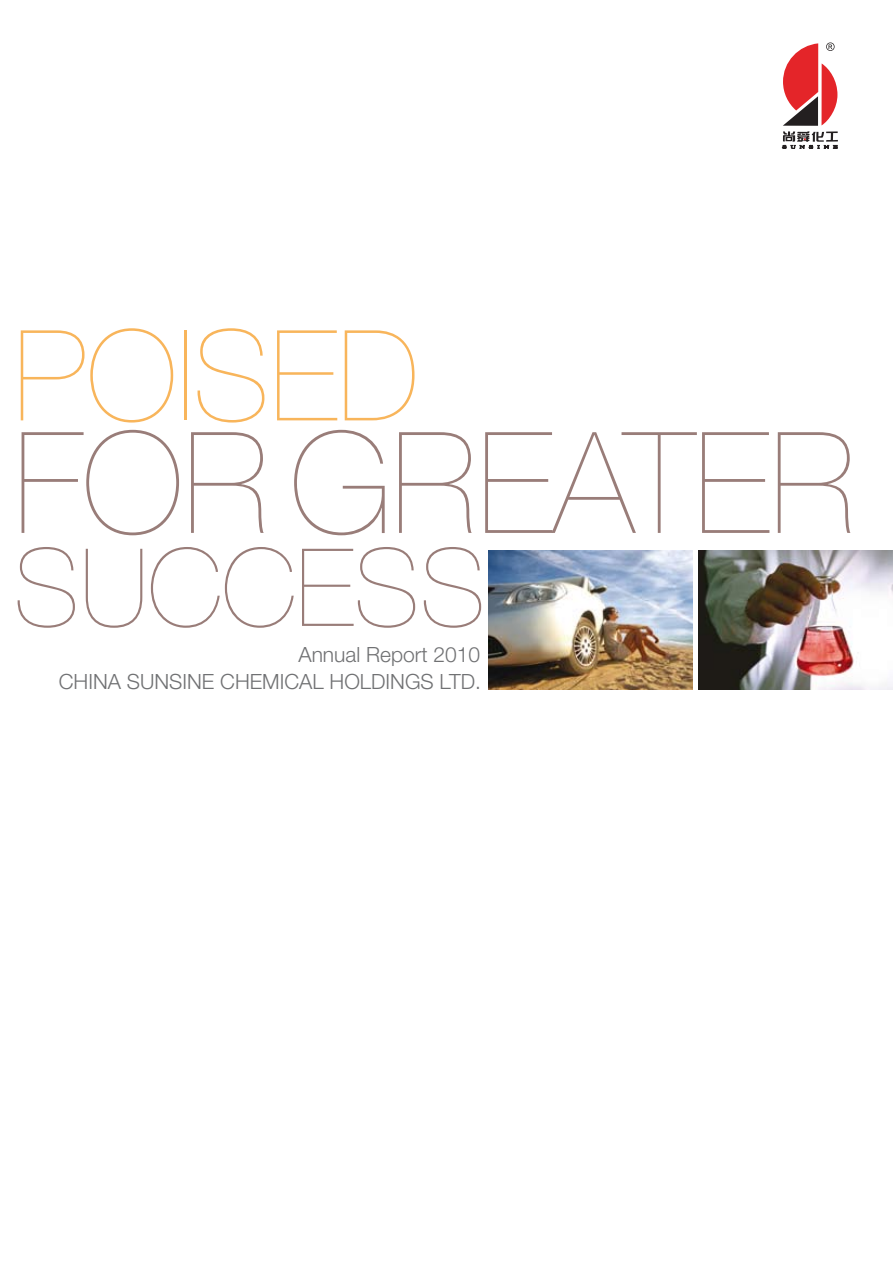
<style>
.page{position:relative;width:893px;height:1263px;background:#fff}
.page>*{position:absolute;margin:0;border:0;box-sizing:border-box;transform-origin:0 0}
.t1{font:200 141px "Helvetica Neue LT Std";color:#997d79}
.t2{font:200 126px "Helvetica Neue LT Std";color:#f8b55b}
.t3{font:200 108px "Helvetica Neue LT Std";color:#997d79}
.t4{font:300 21px/27.9px "Helvetica Neue LT Std";color:#707173;text-align:right}
</style>
<div class="page">
<img style="left:488px;top:550px;width:205px;height:139px">
<img style="left:698px;top:550px;width:195px;height:139px">
<svg style="left:782px;top:42px;width:56px;height:107px"></svg>
<h2 class="t2" style="left:14px;top:303px;width:407px">POISED</h2>
<h1 class="t1" style="left:14px;top:402px;width:844px">FORGREATER</h1>
<h3 class="t3" style="left:14px;top:525px;width:474px">SUCCESS</h3>
<p class="t4" style="left:59px;top:640px;width:424px">Annual Report 2010<br>CHINA SUNSINE CHEMICAL HOLDINGS LTD.</p>
</div>
